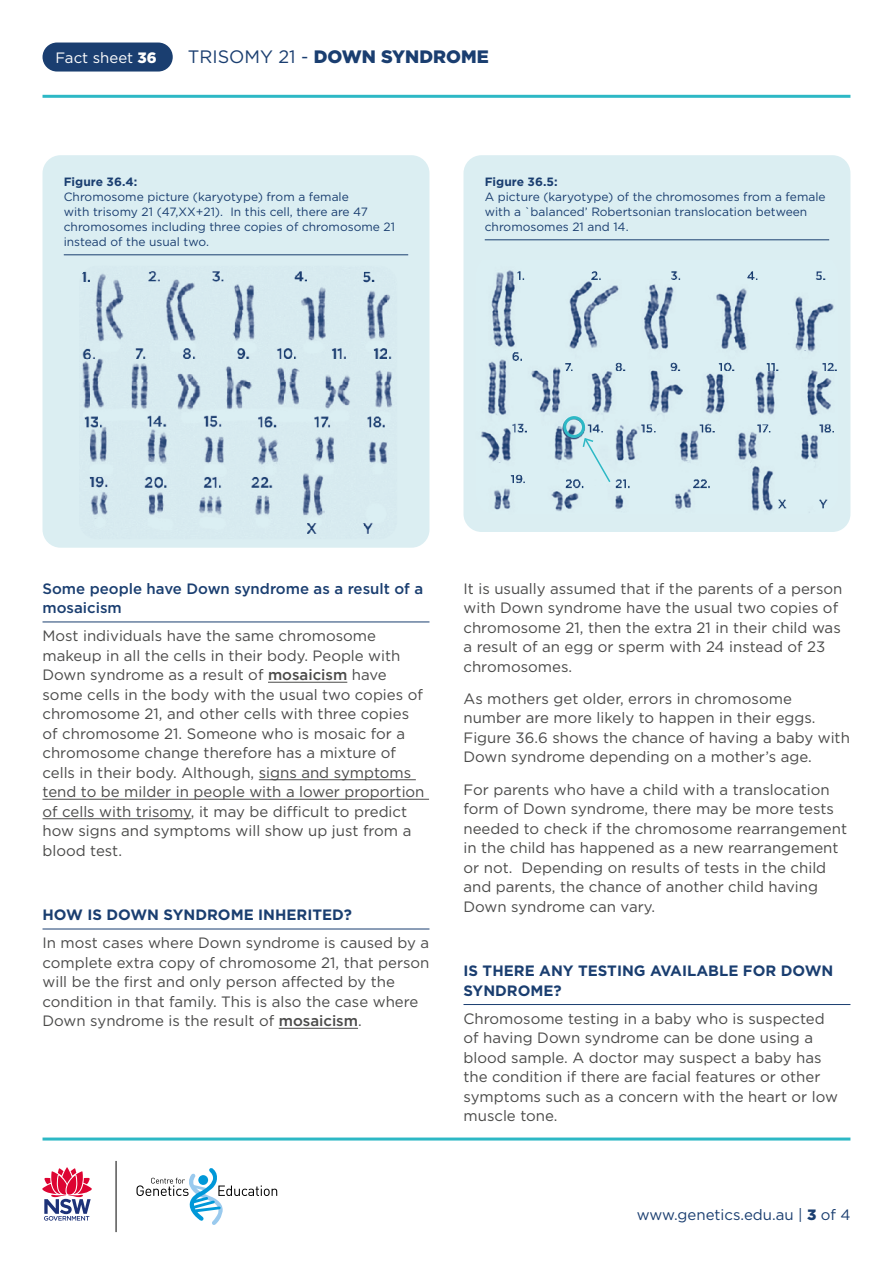
<style>
.page{position:relative;width:893px;height:1263px;background:#fff}
.page>*{position:absolute;margin:0;border:0;box-sizing:border-box;transform-origin:0 0}
.t1{font:900 18px "Gotham";color:#1a3e70}
.t2{font:15px/19.5px "Gotham";color:#4a4a49}
.t3{font:700 15px/19.5px "Gotham";color:#1a3e70}
.t4{font:500 15px/19.5px "Gotham";color:#1a3e70}
.t5{font:15px "Gotham";color:#1a3e70}
.t6{font:15px "Gotham";color:#fff}
.t7{font:12px/15px "Gotham";color:#1a3e70}
.t8{font:700 12px "Gotham";color:#1a3e70}
.s1{font-weight:900}
.s2{font-weight:400}
.s3{font-weight:500}
</style>
<div class="page">
<svg style="left:137px;top:1168px;width:140px;height:57px"></svg>
<hr style="left:116px;top:1161px;width:1px;height:71px;background:#000">
<hr style="left:43px;top:1137px;width:807px;height:3px;background:#2db8c5">
<svg style="left:42px;top:1167px;width:50px;height:53px"></svg>
<hr style="left:43px;top:95px;width:807px;height:3px;background:#2db8c5">
<hr style="left:43px;top:622px;width:386px;height:1px;background:#1a3e70">
<hr style="left:268px;top:682px;width:79px;height:1px;background:#4a4a49">
<hr style="left:259px;top:779px;width:157px;height:1px;background:#4a4a49">
<hr style="left:43px;top:799px;width:386px;height:1px;background:#4a4a49">
<hr style="left:43px;top:818px;width:148px;height:1px;background:#4a4a49">
<hr style="left:43px;top:929px;width:386px;height:1px;background:#1a3e70">
<hr style="left:279px;top:1028px;width:79px;height:1px;background:#4a4a49">
<hr style="left:463px;top:1004px;width:387px;height:1px;background:#1a3e70">
<div style="left:43px;top:43px;width:130px;height:29px;background:#1a3e70;border-radius:15px"></div>
<div style="left:43px;top:155px;width:386px;height:393px;background:#dbeef2;border-radius:18px"></div>
<hr style="left:64px;top:255px;width:344px;height:1px;background:#1a3e70">
<img style="left:82px;top:271px;width:310px;height:263px">
<div style="left:463px;top:155px;width:387px;height:377px;background:#dbeef2;border-radius:18px"></div>
<hr style="left:485px;top:240px;width:344px;height:1px;background:#1a3e70">
<img style="left:481px;top:270px;width:356px;height:243px">
<div style="left:563px;top:416px;width:22px;height:22px;border:3px solid #2db8c5;border-radius:50%"></div>
<svg style="left:582px;top:437px;width:30px;height:47px"></svg>
<p class="t6" style="left:56px;top:49px;width:103px">Fact sheet <span class="s1">36</span></p>
<p class="t1" style="left:188px;top:44px;width:302px"><span class="s2">TRISOMY 21 -</span> DOWN SYNDROME</p>
<p class="t8" style="left:64px;top:174px;width:75px">Figure 36.4:</p>
<p class="t7" style="left:64px;top:189px;width:333px">Chromosome picture (karyotype) from a female<br>with trisomy 21 (47,XX+21). In this cell, there are 47 chromosomes including three copies of chromosome 21 instead of the usual two.</p>
<p class="t8" style="left:485px;top:174px;width:74px">Figure 36.5:</p>
<p class="t7" style="left:485px;top:189px;width:342px">A picture (karyotype) of the chromosomes from a female with a `balanced’ Robertsonian translocation between chromosomes 21 and 14.</p>
<p class="t4" style="left:43px;top:578px;width:382px">Some people have Down syndrome as a result of a mosaicism</p>
<p class="t2" style="left:43px;top:626px;width:383px">Most individuals have the same chromosome makeup in all the cells in their body. People with Down syndrome as a result of <span class="s3">mosaicism</span> have some cells in the body with the usual two copies of chromosome 21, and other cells with three copies of chromosome 21. Someone who is mosaic for a chromosome change therefore has a mixture of cells in their body. Although, signs and symptoms tend to be milder in people with a lower proportion of cells with trisomy, it may be difficult to predict how signs and symptoms will show up just from a blood test.</p>
<p class="t3" style="left:43px;top:905px;width:311px">HOW IS DOWN SYNDROME INHERITED?</p>
<p class="t2" style="left:43px;top:933px;width:388px">In most cases where Down syndrome is caused by a complete extra copy of chromosome 21, that person will be the first and only person affected by the condition in that family. This is also the case where Down syndrome is the result of <span class="s3">mosaicism</span>.</p>
<p class="t2" style="left:463px;top:579px;width:380px">It is usually assumed that if the parents of a person with Down syndrome have the usual two copies of chromosome 21, then the extra 21 in their child was a result of an egg or sperm with 24 instead of 23 chromosomes.</p>
<p class="t2" style="left:463px;top:689px;width:388px">As mothers get older, errors in chromosome number are more likely to happen in their eggs.<br>Figure 36.6 shows the chance of having a baby with Down syndrome depending on a mother’s age.</p>
<p class="t2" style="left:463px;top:780px;width:385px">For parents who have a child with a translocation form of Down syndrome, there may be more tests needed to check if the chromosome rearrangement in the child has happened as a new rearrangement or not. Depending on results of tests in the child and parents, the chance of another child having Down syndrome can vary.</p>
<p class="t3" style="left:463px;top:961px;width:371px">IS THERE ANY TESTING AVAILABLE FOR DOWN<br>SYNDROME?</p>
<p class="t2" style="left:463px;top:1009px;width:376px">Chromosome testing in a baby who is suspected of having Down syndrome can be done using a blood sample. A doctor may suspect a baby has the condition if there are facial features or other symptoms such as a concern with the heart or low muscle tone.</p>
<p class="t5" style="left:637px;top:1207px;width:215px">www.genetics.edu.au | <span class="s1">3</span> of 4</p>
</div>
